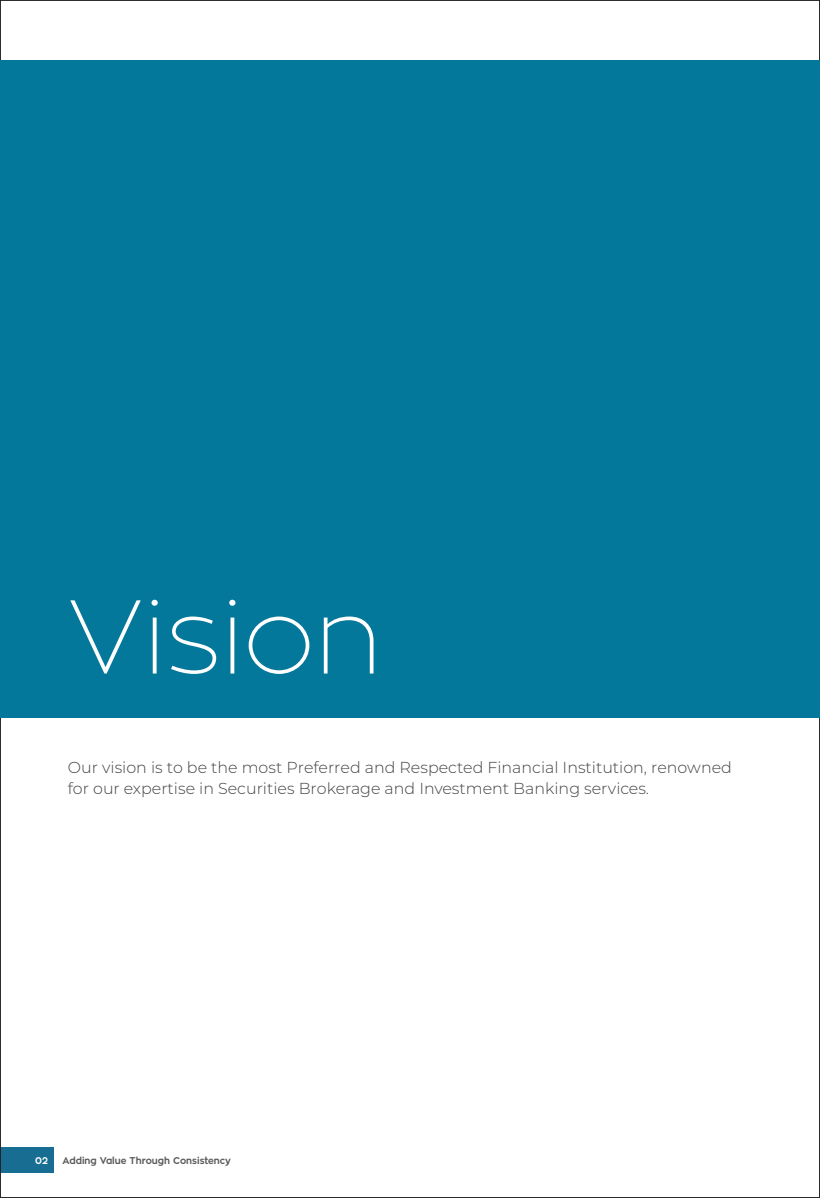
<style>
.page{position:relative;width:820px;height:1198px;background:#fff}
.page>*{position:absolute;margin:0;border:0;box-sizing:border-box;transform-origin:0 0}
.t1{font:100 103.77px "Zona Pro";color:#fff}
.t2{font:300 15.92px/20.1px "Montserrat";color:#434244}
.t3{font:700 9.8px "Zona Pro";color:#5a5a5c;scale:.96 1}
.t4{font:700 9.8px "Zona Pro";color:#fff;scale:.96 1}
</style>
<div class="page">
<div style="left:1px;top:1147px;width:53px;height:25px;background:#186d93"></div>
<div style="left:0;top:60px;width:819px;height:657px;background:#04789a"></div>
<h1 class="t1" style="left:66px;top:571px;width:317px">Vision</h1>
<p class="t2" style="left:68px;top:757px;width:665px">Our vision is to be the most Preferred and Respected Financial Institution, renowned for our expertise in Securities Brokerage and Investment Banking services.</p>
<p class="t4" style="left:35px;top:1154px;width:15px">02</p>
<p class="t3" style="left:62px;top:1154px;width:177px">Adding Value Through Consistency</p>
</div>
